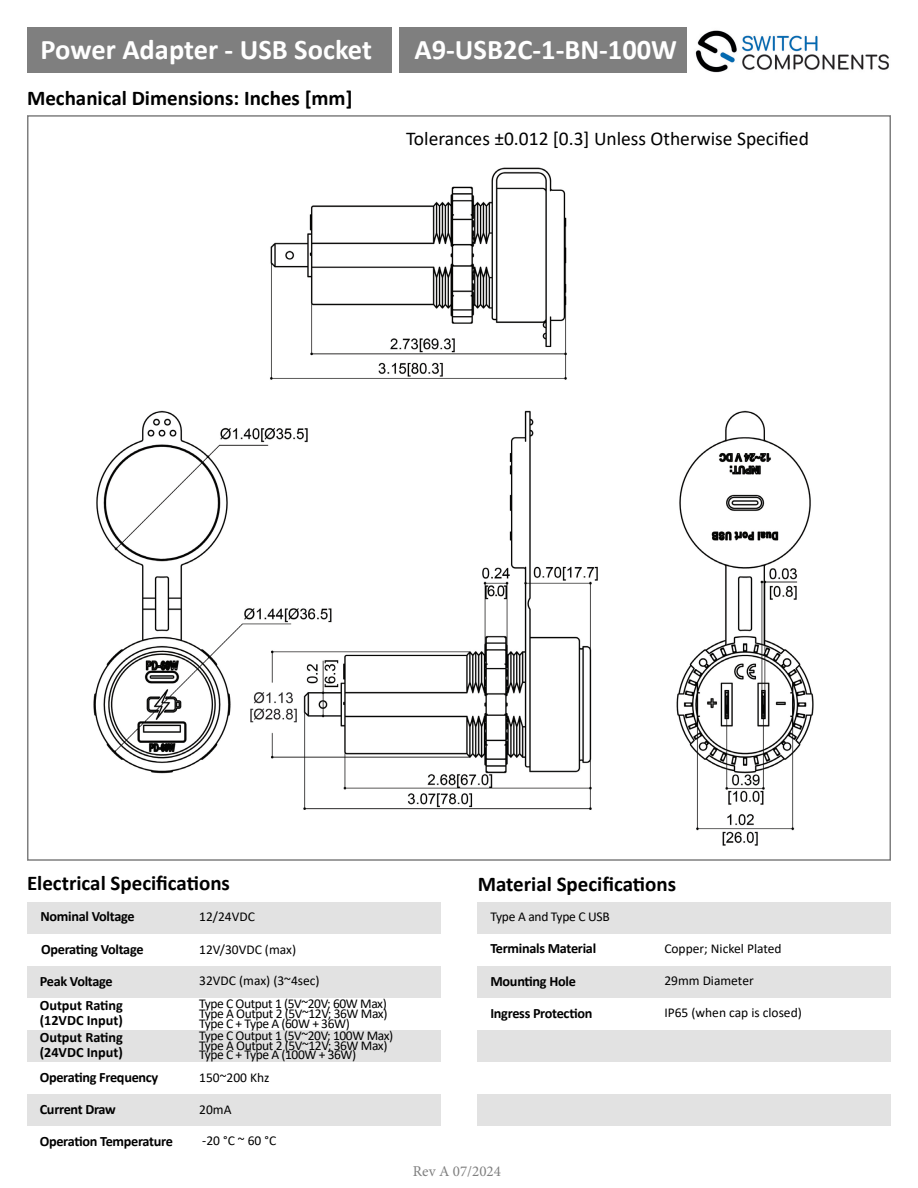
<style>
.page{position:relative;width:918px;height:1188px;background:#fff}
.page>*{position:absolute;margin:0;border:0;box-sizing:border-box;transform-origin:0 0}
.t1{font:700 28.5px "Calibri";color:#fff}
.t2{font:700 21px "Calibri";color:#000}
.t3{font:19.5px "Calibri";color:#000}
.t4{font:15px "Minion Pro";color:#7f7f7f}
.t5{font:700 14.25px "Calibri";letter-spacing:-.02em;color:#000}
.t6{font:700 14.25px "Calibri";color:#000}
.t7{font:13.5px "Calibri";letter-spacing:-.03em;color:#000}
.t8{font:13.5px "Calibri";color:#000}
</style>
<div class="page">
<img style="left:695px;top:30px;width:194px;height:43px">
<div style="left:27px;top:27px;width:365px;height:46px;background:#7f7f7f"></div>
<div style="left:27px;top:902px;width:414px;height:31px;background:#e2e2e2"></div>
<div style="left:478px;top:902px;width:413px;height:31px;background:#e2e2e2"></div>
<div style="left:27px;top:966px;width:414px;height:32px;background:#e2e2e2"></div>
<div style="left:27px;top:1030px;width:414px;height:32px;background:#e2e2e2"></div>
<div style="left:27px;top:1094px;width:414px;height:32px;background:#e2e2e2"></div>
<div style="left:478px;top:966px;width:413px;height:32px;background:#e2e2e2"></div>
<div style="left:478px;top:1030px;width:413px;height:32px;background:#e2e2e2"></div>
<div style="left:478px;top:1094px;width:413px;height:32px;background:#e2e2e2"></div>
<img style="left:93px;top:167px;width:721px;height:679px">
<div style="left:399px;top:27px;width:288px;height:46px;background:#7f7f7f"></div>
<p class="t1" style="left:40px;top:29px;width:333px">Power Adapter - USB Socket</p>
<p class="t1" style="left:415px;top:29px;width:264px">A9-USB2C-1-BN-100W</p>
<p class="t2" style="left:27px;top:83px;width:327px">Mechanical Dimensions: Inches [mm]</p>
<p class="t3" style="left:406px;top:125px;width:404px">Tolerances ±0.012 [0.3] Unless Otherwise Specified</p>
<p class="t2" style="left:27px;top:868px;width:205px">Electrical Specifications</p>
<p class="t2" style="left:478px;top:869px;width:200px">Material Specifications</p>
<p class="t7" style="left:199px;top:907px;width:57px">12/24VDC</p>
<p class="t5" style="left:40px;top:907px;width:96px">Nominal Voltage</p>
<p class="t7" style="left:490px;top:907px;width:121px">Type A and Type C USB</p>
<p class="t5" style="left:41px;top:940px;width:104px">Operating Voltage</p>
<p class="t5" style="left:490px;top:939px;width:107px">Terminals Material</p>
<p class="t5" style="left:490px;top:971px;width:87px">Mounting Hole</p>
<p class="t5" style="left:490px;top:1003px;width:103px">Ingress Protection</p>
<p class="t8" style="left:199px;top:940px;width:98px">12V/30VDC (max)</p>
<p class="t8" style="left:199px;top:971px;width:122px">32VDC (max) (3~4sec)</p>
<p class="t5" style="left:40px;top:971px;width:75px">Peak Voltage</p>
<p class="t7" style="left:199px;top:994px;width:189px">Type C Output 1 (5V~20V; 60W Max)</p>
<p class="t7" style="left:199px;top:1004px;width:190px">Type A Output 2 (5V~12V; 36W Max)</p>
<p class="t7" style="left:199px;top:1014px;width:152px">Type C + Type A (60W + 36W)</p>
<p class="t7" style="left:199px;top:1026px;width:196px">Type C Output 1 (5V~20V; 100W Max)</p>
<p class="t7" style="left:199px;top:1036px;width:190px">Type A Output 2 (5V~12V; 36W Max)</p>
<p class="t7" style="left:199px;top:1046px;width:159px">Type C + Type A (100W + 36W)</p>
<p class="t6" style="left:40px;top:995px;width:85px">Output Rating</p>
<p class="t6" style="left:40px;top:1010px;width:85px">(12VDC Input)</p>
<p class="t6" style="left:40px;top:1027px;width:85px">Output Rating</p>
<p class="t6" style="left:40px;top:1042px;width:85px">(24VDC Input)</p>
<p class="t5" style="left:40px;top:1067px;width:120px">Operating Frequency</p>
<p class="t5" style="left:40px;top:1099px;width:78px">Current Draw</p>
<p class="t5" style="left:40px;top:1131px;width:135px">Operation Temperature</p>
<p class="t8" style="left:199px;top:1068px;width:72px">150~200 Khz</p>
<p class="t7" style="left:199px;top:1100px;width:34px">20mA</p>
<p class="t7" style="left:202px;top:1132px;width:75px">-20 °C ~ 60 °C</p>
<p class="t4" style="left:413px;top:1162px;width:90px">Rev A 07/2024</p>
<p class="t8" style="left:664px;top:939px;width:119px">Copper; Nickel Plated</p>
<p class="t8" style="left:664px;top:971px;width:91px">29mm Diameter</p>
<p class="t8" style="left:664px;top:1003px;width:139px">IP65 (when cap is closed)</p>
</div>
